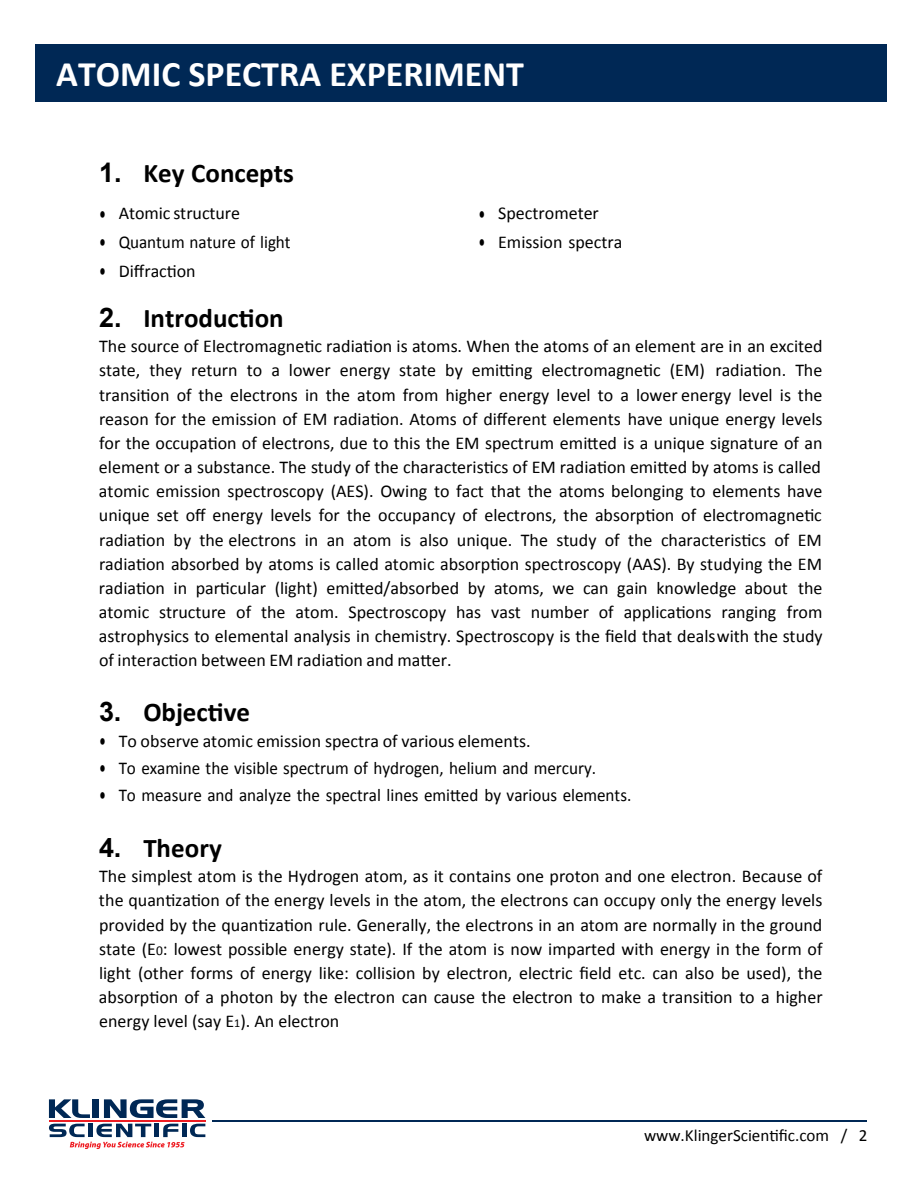
<style>
.page{position:relative;width:918px;height:1188px;background:#fff}
.page>*{position:absolute;margin:0;border:0;box-sizing:border-box;transform-origin:0 0}
.t1{font:700 36px "Calibri";color:#fff}
.t2{font:700 27px "Calibri";color:#000}
.t3{font:18px/24.2px "Calibri";color:#000;text-align:justify}
.t4{font:18px "Calibri";color:#000;scale:.95 1}
.t5{font:17.1px "Calibri";color:#000}
.s1{font-family:"Arial"}
.s2{font-size:21px}
.s3{font-size:13.5px}
.s4{font-size:12px}
</style>
<div class="page">
<svg style="left:49px;top:1099px;width:41px;height:19px"></svg>
<div style="left:93px;top:1099px;width:6px;height:19px;background:#002855"></div>
<svg style="left:104px;top:1099px;width:101px;height:19px"></svg>
<hr style="left:49px;top:1120px;width:156px;height:2px;background:#ee1d23">
<hr style="left:213px;top:1120px;width:654px;height:2px;background:#002855">
<svg style="left:49px;top:1124px;width:156px;height:25px"></svg>
<div style="left:35px;top:44px;width:852px;height:58px;background:#002855"></div>
<h1 class="t1" style="left:56px;top:52px;width:469px">ATOMIC SPECTRA EXPERIMENT</h1>
<h2 class="t2" style="left:99px;top:156px;width:196px"><span class="s1">1.</span> Key Concepts</h2>
<p class="t3" style="left:99px;top:201px;width:142px"><span class="s2">•</span> Atomic structure</p>
<p class="t4" style="left:99px;top:231px;width:203px"><span class="s2">•</span> Quantum nature of light</p>
<p class="t3" style="left:99px;top:258px;width:98px"><span class="s2">•</span> Diffraction</p>
<p class="t3" style="left:479px;top:200px;width:122px"><span class="s2">•</span> Spectrometer</p>
<p class="t3" style="left:479px;top:229px;width:145px"><span class="s2">•</span> Emission spectra</p>
<h2 class="t2" style="left:99px;top:302px;width:186px"><span class="s1">2.</span> Introduction</h2>
<p class="t3" style="left:99px;top:333px;width:725px">The source of Electromagnetic radiation is atoms. When the atoms of an element are in an excited state, they return to a lower energy state by emitting electromagnetic (EM) radiation. The transition of the electrons in the atom from higher energy level to a lower energy level is the reason for the emission of EM radiation. Atoms of different elements have unique energy levels for the occupation of electrons, due to this the EM spectrum emitted is a unique signature of an element or a substance. The study of the characteristics of EM radiation emitted by atoms is called atomic emission spectroscopy (AES). Owing to fact that the atoms belonging to elements have unique set off energy levels for the occupancy of electrons, the absorption of electromagnetic radiation by the electrons in an atom is also unique. The study of the characteristics of EM radiation absorbed by atoms is called atomic absorption spectroscopy (AAS). By studying the EM radiation in particular (light) emitted/absorbed by atoms, we can gain knowledge about the atomic structure of the atom. Spectroscopy has vast number of applications ranging from astrophysics to elemental analysis in chemistry. Spectroscopy is the field that dealswith the study of interaction between EM radiation and matter.</p>
<h2 class="t2" style="left:99px;top:695px;width:153px"><span class="s1">3.</span> Objective</h2>
<p class="t3" style="left:99px;top:728px;width:433px"><span class="s2">•</span> To observe atomic emission spectra of various elements.</p>
<p class="t4" style="left:99px;top:757px;width:525px"><span class="s2">•</span> To examine the visible spectrum of hydrogen, helium and mercury.</p>
<p class="t4" style="left:99px;top:784px;width:562px"><span class="s2">•</span> To measure and analyze the spectral lines emitted by various elements.</p>
<h2 class="t2" style="left:99px;top:832px;width:124px"><span class="s1">4.</span> Theory</h2>
<p class="t3" style="left:99px;top:863px;width:725px">The simplest atom is the Hydrogen atom, as it contains one proton and one electron. Because of the quantization of the energy levels in the atom, the electrons can occupy only the energy levels provided by the quantization rule. Generally, the electrons in an atom are normally in the ground state (E<span class="s3">0</span>: lowest possible energy state). If the atom is now imparted with energy in the form of light (other forms of energy like: collision by electron, electric field etc. can also be used), the absorption of a photon by the electron can cause the electron to make a transition to a higher energy level (say E<span class="s4">1</span>). An electron</p>
<p class="t5" style="left:644px;top:1125px;width:225px">www.KlingerScientific.com / 2</p>
</div>
